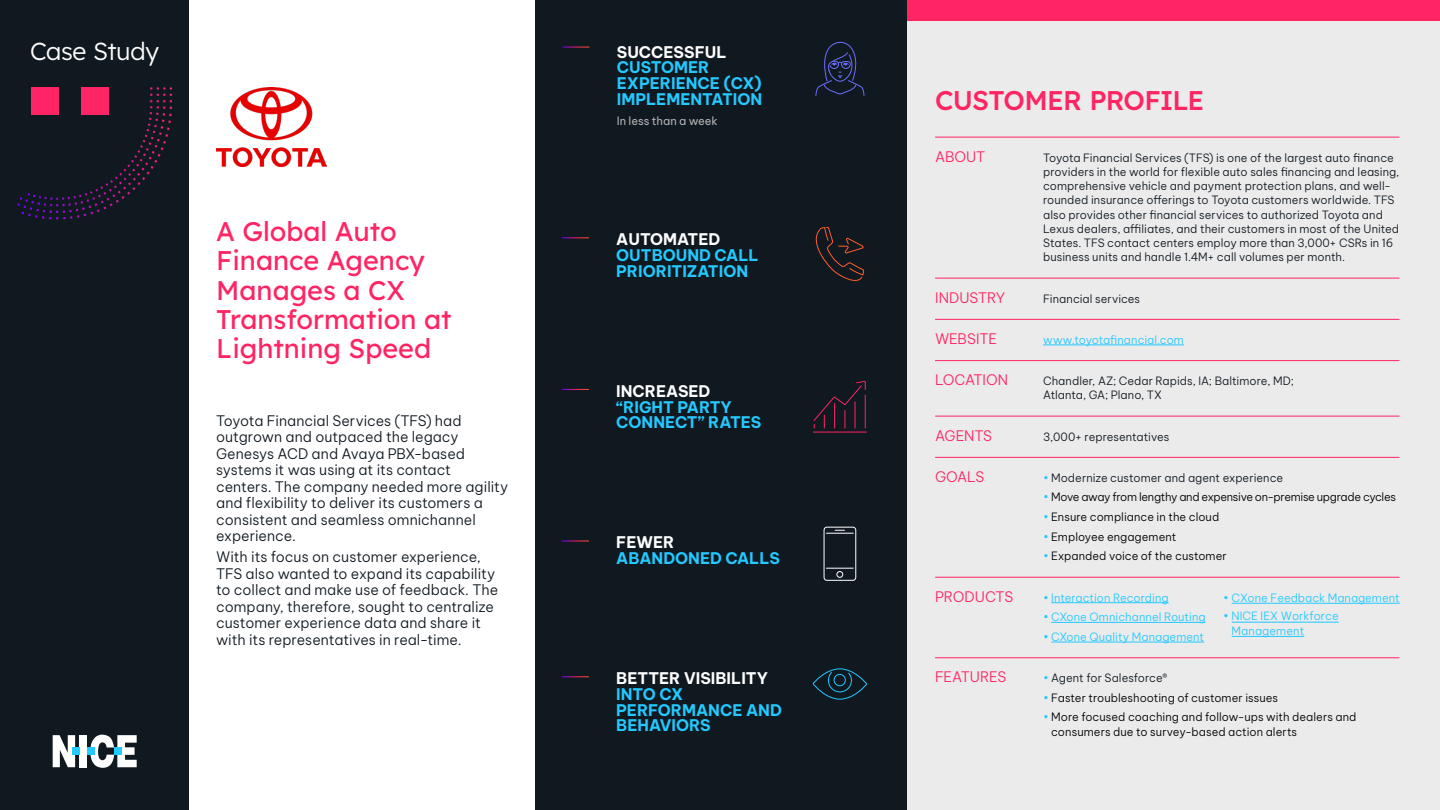
<style>
.page{position:relative;width:1440px;height:810px;background:#fff}
.page>*{position:absolute;margin:0;border:0;box-sizing:border-box;transform-origin:0 0}
.t1{font:27px/29.2px "Lexend";color:#ff2463}
.t2{font:27px "Lexend";letter-spacing:-.035em;color:#ff2463}
.t3{font:300 24.67px "Lexend";letter-spacing:-.015em;color:#fff}
.t4{font:700 15.75px/15.8px "Be Vietnam Pro";color:#23c9ff}
.t5{font:700 15.75px "Be Vietnam Pro";color:#fff}
.t6{font:300 14.25px/16.5px "Be Vietnam Pro";color:#101820}
.t7{font:300 14.25px "Be Vietnam Pro";letter-spacing:-.01em;color:#ff2463}
.t8{font:300 11.25px/14.2px "Be Vietnam Pro";color:#101820}
.t9{font:300 11.25px/14.2px "Be Vietnam Pro";color:#000}
.t10{font:300 11.25px/14.2px "Be Vietnam Pro";color:#23c9ff}
.t11{font:300 11.25px "Be Vietnam Pro";letter-spacing:-.03em;color:#000}
.t12{font:11.25px "Be Vietnam Pro";letter-spacing:-.005em;color:#b3b3b3}
.s1{color:#23c9ff}
</style>
<div class="page">
<div style="left:0;top:0;width:189px;height:810px;background:#101820"></div>
<svg style="left:90px;top:735px;width:47px;height:33px"></svg>
<div style="left:80px;top:735px;width:7px;height:32px;background:#fff"></div>
<svg style="left:53px;top:735px;width:22px;height:32px"></svg>
<div style="left:114px;top:748px;width:7px;height:7px;background:#23c9ff"></div>
<div style="left:87px;top:748px;width:7px;height:7px;background:#23c9ff"></div>
<div style="left:73px;top:748px;width:7px;height:7px;background:#23c9ff"></div>
<div style="left:535px;top:0;width:373px;height:810px;background:#101820"></div>
<div style="left:908px;top:0;width:532px;height:810px;background:#ebebeb"></div>
<div style="left:908px;top:0;width:532px;height:20px;background:#ff2463"></div>
<div style="left:31px;top:87px;width:27px;height:28px;background:#ff2463"></div>
<div style="left:81px;top:87px;width:28px;height:28px;background:#ff2463"></div>
<svg style="left:124px;top:87px;width:48px;height:88px"></svg>
<hr style="left:935px;top:137px;width:465px;height:1px;background:#ff2463">
<hr style="left:935px;top:278px;width:465px;height:1px;background:#ff2463">
<hr style="left:935px;top:319px;width:465px;height:1px;background:#ff2463">
<hr style="left:1043px;top:345px;width:141px;height:1px;background:#23c9ff">
<hr style="left:935px;top:360px;width:465px;height:1px;background:#ff2463">
<hr style="left:935px;top:416px;width:465px;height:1px;background:#ff2463">
<hr style="left:935px;top:457px;width:465px;height:1px;background:#ff2463">
<hr style="left:935px;top:577px;width:465px;height:1px;background:#ff2463">
<hr style="left:1051px;top:602px;width:118px;height:1px;background:#23c9ff">
<hr style="left:1051px;top:622px;width:155px;height:1px;background:#23c9ff">
<hr style="left:1051px;top:642px;width:153px;height:1px;background:#23c9ff">
<hr style="left:935px;top:658px;width:465px;height:1px;background:#ff2463">
<svg style="left:562px;top:47px;width:27px;height:1px"></svg>
<svg style="left:813px;top:381px;width:53px;height:48px"></svg>
<hr style="left:813px;top:432px;width:53px;height:1px;background:#ff2463">
<svg style="left:562px;top:237px;width:27px;height:1px"></svg>
<svg style="left:562px;top:389px;width:27px;height:1px"></svg>
<svg style="left:562px;top:676px;width:27px;height:1px"></svg>
<svg style="left:562px;top:541px;width:27px;height:1px"></svg>
<img style="left:216px;top:87px;width:110px;height:79px">
<svg style="left:815px;top:227px;width:49px;height:54px"></svg>
<svg style="left:815px;top:42px;width:50px;height:54px"></svg>
<svg style="left:823px;top:526px;width:34px;height:55px"></svg>
<svg style="left:813px;top:668px;width:54px;height:32px"></svg>
<div style="left:834px;top:674px;width:12px;height:12px;border:1px solid #23c9ff;border-radius:50%"></div>
<hr style="left:1232px;top:636px;width:72px;height:1px;background:#23c9ff">
<hr style="left:1232px;top:622px;width:107px;height:1px;background:#23c9ff">
<hr style="left:1232px;top:603px;width:168px;height:1px;background:#23c9ff">
<h2 class="t3" style="left:30px;top:33px;width:130px">Case Study</h2>
<h1 class="t1" style="left:216px;top:215px;width:237px">A Global Auto<br>Finance Agency<br>Manages a CX<br>Transformation at<br>Lightning Speed</h1>
<p class="t6" style="left:216px;top:411px;width:294px">Toyota Financial Services (TFS) had outgrown and outpaced the legacy Genesys ACD and Avaya PBX-based systems it was using at its contact centers. The company needed more agility and flexibility to deliver its customers a consistent and seamless omnichannel experience.</p>
<p class="t6" style="left:216px;top:547px;width:284px">With its focus on customer experience, TFS also wanted to expand its capability to collect and make use of feedback. The company, therefore, sought to centralize customer experience data and share it with its representatives in real-time.</p>
<h3 class="t5" style="left:617px;top:38px;width:111px">SUCCESSFUL</h3>
<h3 class="t4" style="left:617px;top:58px;width:147px">CUSTOMER<br>EXPERIENCE (CX)<br>IMPLEMENTATION</h3>
<p class="t12" style="left:617px;top:112px;width:102px">In less than a week</p>
<h3 class="t5" style="left:616px;top:226px;width:106px">AUTOMATED</h3>
<h3 class="t4" style="left:616px;top:246px;width:144px">OUTBOUND CALL<br>PRIORITIZATION</h3>
<h3 class="t5" style="left:616px;top:378px;width:96px">INCREASED</h3>
<h3 class="t4" style="left:616px;top:397px;width:147px">“RIGHT PARTY<br>CONNECT” RATES</h3>
<h3 class="t5" style="left:616px;top:529px;width:60px">FEWER</h3>
<h3 class="t4" style="left:616px;top:549px;width:165px">ABANDONED CALLS</h3>
<h3 class="t5" style="left:616px;top:665px;width:153px">BETTER VISIBILITY</h3>
<h3 class="t4" style="left:616px;top:685px;width:167px">INTO CX<br>PERFORMANCE AND<br>BEHAVIORS</h3>
<h1 class="t2" style="left:935px;top:81px;width:271px">CUSTOMER PROFILE</h1>
<p class="t7" style="left:935px;top:145px;width:52px">ABOUT</p>
<p class="t8" style="left:1043px;top:149px;width:358px">Toyota Financial Services (TFS) is one of the largest auto finance providers in the world for flexible auto sales financing and leasing, comprehensive vehicle and payment protection plans, and well&shy;rounded insurance offerings to Toyota customers worldwide. TFS also provides other financial services to authorized Toyota and Lexus dealers, affiliates, and their customers in most of the United States. TFS contact centers employ more than 3,000+ CSRs in 16 business units and handle 1.4M+ call volumes per month.</p>
<p class="t7" style="left:935px;top:286px;width:72px">INDUSTRY</p>
<p class="t8" style="left:1043px;top:290px;width:99px">Financial services</p>
<p class="t7" style="left:935px;top:327px;width:63px">WEBSITE</p>
<p class="t10" style="left:1043px;top:331px;width:142px">www.toyotafinancial.com</p>
<p class="t7" style="left:935px;top:368px;width:75px">LOCATION</p>
<p class="t8" style="left:1043px;top:373px;width:252px">Chandler, AZ; Cedar Rapids, IA; Baltimore, MD;<br>Atlanta, GA; Plano, TX</p>
<p class="t7" style="left:935px;top:424px;width:59px">AGENTS</p>
<p class="t8" style="left:1043px;top:428px;width:128px">3,000+ representatives</p>
<p class="t7" style="left:935px;top:465px;width:51px">GOALS</p>
<p class="t8" style="left:1043px;top:469px;width:242px"><span class="s1">•</span> Modernize customer and agent experience</p>
<p class="t11" style="left:1043px;top:488px;width:354px"><span class="s1">•</span> Move away from lengthy and expensive on-premise upgrade cycles</p>
<p class="t9" style="left:1043px;top:509px;width:178px"><span class="s1">•</span> Ensure compliance in the cloud</p>
<p class="t9" style="left:1043px;top:528px;width:135px"><span class="s1">•</span> Employee engagement</p>
<p class="t9" style="left:1043px;top:548px;width:185px"><span class="s1">•</span> Expanded voice of the customer</p>
<p class="t7" style="left:935px;top:585px;width:80px">PRODUCTS</p>
<p class="t10" style="left:1043px;top:589px;width:127px">• Interaction Recording</p>
<p class="t10" style="left:1043px;top:609px;width:164px">• CXone Omnichannel Routing</p>
<p class="t10" style="left:1043px;top:629px;width:163px">• CXone Quality Management</p>
<p class="t7" style="left:935px;top:665px;width:73px">FEATURES</p>
<p class="t8" style="left:1043px;top:670px;width:126px"><span class="s1">•</span> Agent for Salesforce®</p>
<p class="t9" style="left:1043px;top:690px;width:237px"><span class="s1">•</span> Faster troubleshooting of customer issues</p>
<p class="t9" style="left:1051px;top:709px;width:307px;text-indent:-8px"><span class="s1">•</span> More focused coaching and follow-ups with dealers and consumers due to survey-based action alerts</p>
<p class="t10" style="left:1223px;top:589px;width:178px">• CXone Feedback Management</p>
<p class="t10" style="left:1232px;top:608px;width:109px;text-indent:-8px">• NICE IEX Workforce<br>Management</p>
</div>
